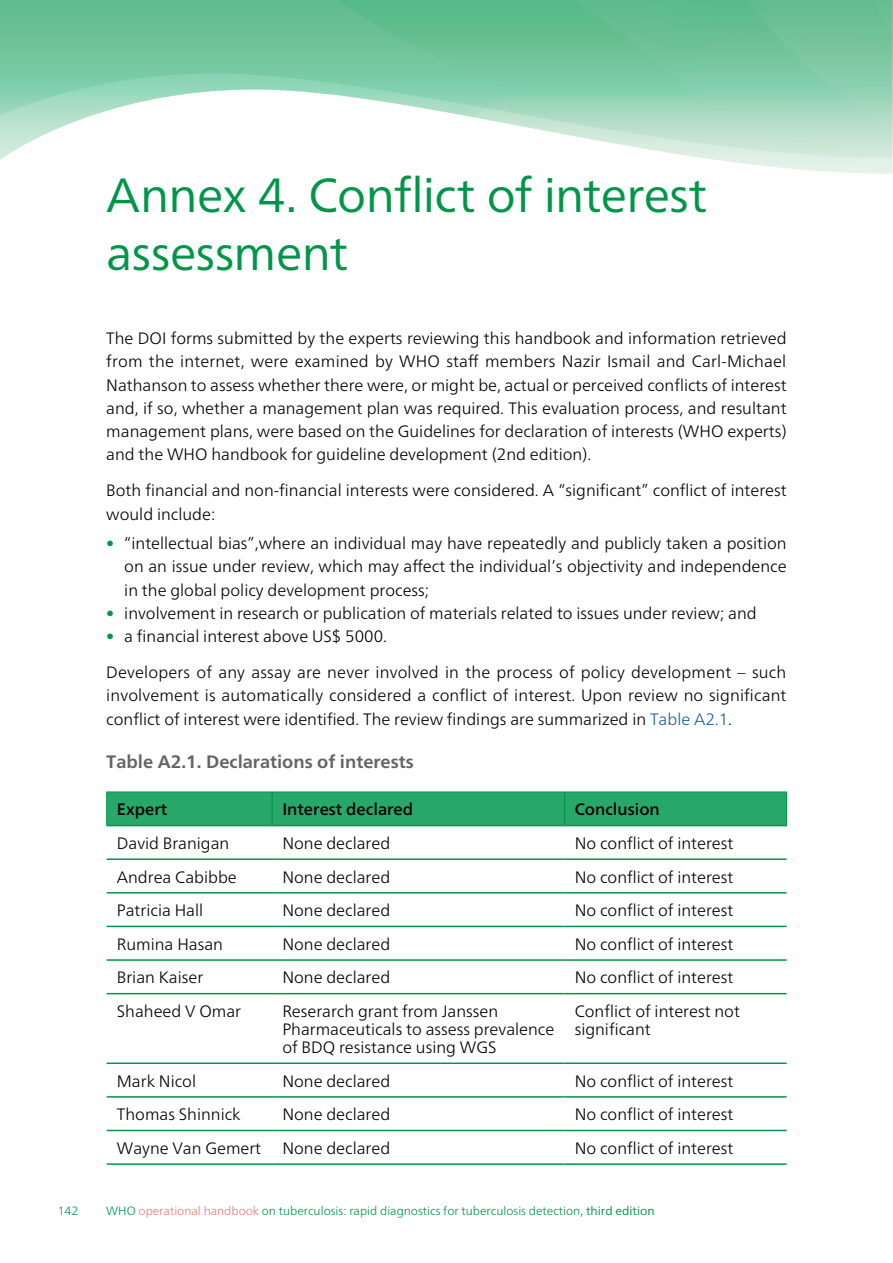
<style>
.page{position:relative;width:893px;height:1263px;background:#fff}
.page>*{position:absolute;margin:0;border:0;box-sizing:border-box;transform-origin:0 0}
.Head1-chapter{font:48px/57.6px "Frutiger Neue LT";letter-spacing:-.015em;color:#009649}
.Figure-title{font:700 18px "Frutiger Neue LT";color:#636466}
.Body{font:300 16.5px/23.2px "Frutiger Neue LT";color:#000;text-align:justify}
.Table-body{font:300 16.5px/18px "Frutiger Neue LT";color:#000}
.Body-half-sp-aft{font:300 16.5px/23.2px "Frutiger Neue LT";color:#000}
.Tbl_subhead{font:500 16.5px "Frutiger Neue LT";color:#000}
.t1{font:300 12px "Frutiger Neue LT";color:#009649}
.s1{color:#009649}
.s2{color:#215e9e}
.s3{color:#f07a72}
.s4{font-weight:400}
</style>
<div class="page">
<svg style="left:705px;top:158px;width:188px;height:16px"></svg>
<svg style="left:0;top:0;width:893px;height:158px"></svg>
<div style="left:107px;top:793px;width:679px;height:32px;background:#27a86a"></div>
<hr style="left:107px;top:858px;width:165px;height:2px;background:#009649">
<hr style="left:272px;top:858px;width:292px;height:2px;background:#009649">
<hr style="left:564px;top:858px;width:223px;height:2px;background:#009649">
<hr style="left:107px;top:892px;width:165px;height:1px;background:#009649">
<hr style="left:272px;top:892px;width:292px;height:1px;background:#009649">
<hr style="left:564px;top:892px;width:223px;height:1px;background:#009649">
<hr style="left:107px;top:926px;width:165px;height:1px;background:#009649">
<hr style="left:272px;top:926px;width:292px;height:1px;background:#009649">
<hr style="left:564px;top:926px;width:223px;height:1px;background:#009649">
<hr style="left:107px;top:959px;width:165px;height:2px;background:#009649">
<hr style="left:272px;top:959px;width:292px;height:2px;background:#009649">
<hr style="left:564px;top:959px;width:223px;height:2px;background:#009649">
<hr style="left:107px;top:993px;width:165px;height:1px;background:#009649">
<hr style="left:272px;top:993px;width:292px;height:1px;background:#009649">
<hr style="left:564px;top:993px;width:223px;height:1px;background:#009649">
<hr style="left:107px;top:1062px;width:165px;height:2px;background:#009649">
<hr style="left:272px;top:1062px;width:292px;height:2px;background:#009649">
<hr style="left:564px;top:1062px;width:223px;height:2px;background:#009649">
<hr style="left:107px;top:1096px;width:165px;height:2px;background:#009649">
<hr style="left:272px;top:1096px;width:292px;height:2px;background:#009649">
<hr style="left:564px;top:1096px;width:223px;height:2px;background:#009649">
<hr style="left:107px;top:1130px;width:165px;height:1px;background:#009649">
<hr style="left:272px;top:1130px;width:292px;height:1px;background:#009649">
<hr style="left:564px;top:1130px;width:223px;height:1px;background:#009649">
<hr style="left:107px;top:1163px;width:165px;height:2px;background:#009649">
<hr style="left:272px;top:1163px;width:292px;height:2px;background:#009649">
<hr style="left:564px;top:1163px;width:223px;height:2px;background:#009649">
<hr style="left:106px;top:792px;width:166px;height:1px;background:#009649">
<hr style="left:106px;top:792px;width:1px;height:33px;background:#009649">
<hr style="left:106px;top:825px;width:166px;height:1px;background:#009649">
<hr style="left:272px;top:792px;width:292px;height:1px;background:#009649">
<hr style="left:272px;top:792px;width:1px;height:33px;background:#009649">
<hr style="left:272px;top:825px;width:292px;height:1px;background:#009649">
<hr style="left:564px;top:792px;width:223px;height:1px;background:#009649">
<hr style="left:564px;top:792px;width:1px;height:33px;background:#009649">
<hr style="left:786px;top:792px;width:1px;height:33px;background:#009649">
<hr style="left:564px;top:825px;width:223px;height:1px;background:#009649">
<p class="Head1-chapter" style="left:106px;top:166px;width:602px">Annex 4. Conflict of interest assessment</p>
<p class="Body" style="left:106px;top:326px;width:682px">The DOI forms submitted by the experts reviewing this handbook and information retrieved from the internet, were examined by WHO staff members Nazir Ismail and Carl-Michael Nathanson to assess whether there were, or might be, actual or perceived conflicts of interest and, if so, whether a management plan was required. This evaluation process, and resultant management plans, were based on the Guidelines for declaration of interests (WHO experts) and the WHO handbook for guideline development (2nd edition).</p>
<p class="Body-half-sp-aft" style="left:106px;top:479px;width:682px">Both financial and non-financial interests were considered. A “significant” conflict of interest would include:</p>
<p class="Body" style="left:124px;top:532px;width:664px;text-indent:-18px"><span class="s1">•</span> “intellectual bias”,where an individual may have repeatedly and publicly taken a position on an issue under review, which may affect the individual’s objectivity and independence in the global policy development process;</p>
<p class="Body" style="left:106px;top:601px;width:652px"><span class="s1">•</span> involvement in research or publication of materials related to issues under review; and</p>
<p class="Body" style="left:106px;top:625px;width:282px"><span class="s1">•</span> a financial interest above US$ 5000.</p>
<p class="Body" style="left:106px;top:661px;width:682px">Developers of any assay are never involved in the process of policy development – such involvement is automatically considered a conflict of interest. Upon review no significant conflict of interest were identified. The review findings are summarized in <span class="s2">Table A2.1</span>.</p>
<p class="Figure-title" style="left:106px;top:751px;width:309px">Table A2.1. Declarations of interests</p>
<p class="Tbl_subhead" style="left:117px;top:800px;width:52px">Expert</p>
<p class="Tbl_subhead" style="left:282px;top:800px;width:132px">Interest declared</p>
<p class="Tbl_subhead" style="left:575px;top:800px;width:87px">Conclusion</p>
<p class="Table-body" style="left:117px;top:834px;width:114px">David Branigan</p>
<p class="Table-body" style="left:282px;top:834px;width:109px">None declared</p>
<p class="Table-body" style="left:575px;top:834px;width:160px">No conflict of interest</p>
<p class="Table-body" style="left:117px;top:868px;width:121px">Andrea Cabibbe</p>
<p class="Table-body" style="left:282px;top:868px;width:109px">None declared</p>
<p class="Table-body" style="left:575px;top:868px;width:160px">No conflict of interest</p>
<p class="Table-body" style="left:117px;top:901px;width:88px">Patricia Hall</p>
<p class="Table-body" style="left:282px;top:901px;width:109px">None declared</p>
<p class="Table-body" style="left:575px;top:901px;width:160px">No conflict of interest</p>
<p class="Table-body" style="left:117px;top:935px;width:108px">Rumina Hasan</p>
<p class="Table-body" style="left:282px;top:935px;width:109px">None declared</p>
<p class="Table-body" style="left:575px;top:935px;width:160px">No conflict of interest</p>
<p class="Table-body" style="left:117px;top:968px;width:88px">Brian Kaiser</p>
<p class="Table-body" style="left:282px;top:968px;width:109px">None declared</p>
<p class="Table-body" style="left:575px;top:968px;width:160px">No conflict of interest</p>
<p class="Table-body" style="left:117px;top:1002px;width:126px">Shaheed V Omar</p>
<p class="Table-body" style="left:282px;top:1002px;width:273px">Reserarch grant from Janssen<br>Pharmaceuticals to assess prevalence of BDQ resistance using WGS</p>
<p class="Table-body" style="left:575px;top:1002px;width:167px">Conflict of interest not significant</p>
<p class="Table-body" style="left:117px;top:1072px;width:81px">Mark Nicol</p>
<p class="Table-body" style="left:282px;top:1072px;width:109px">None declared</p>
<p class="Table-body" style="left:575px;top:1072px;width:160px">No conflict of interest</p>
<p class="Table-body" style="left:117px;top:1105px;width:125px">Thomas Shinnick</p>
<p class="Table-body" style="left:282px;top:1105px;width:109px">None declared</p>
<p class="Table-body" style="left:575px;top:1105px;width:160px">No conflict of interest</p>
<p class="Table-body" style="left:117px;top:1139px;width:146px">Wayne Van Gemert</p>
<p class="Table-body" style="left:282px;top:1139px;width:109px">None declared</p>
<p class="Table-body" style="left:575px;top:1139px;width:160px">No conflict of interest</p>
<p class="t1" style="left:58px;top:1203px;width:22px">142</p>
<p class="t1" style="left:106px;top:1203px;width:550px">WHO <span class="s3">operational handbook</span> on tuberculosis: rapid diagnostics for tuberculosis detection<span class="s4">, third edition</span></p>
</div>
